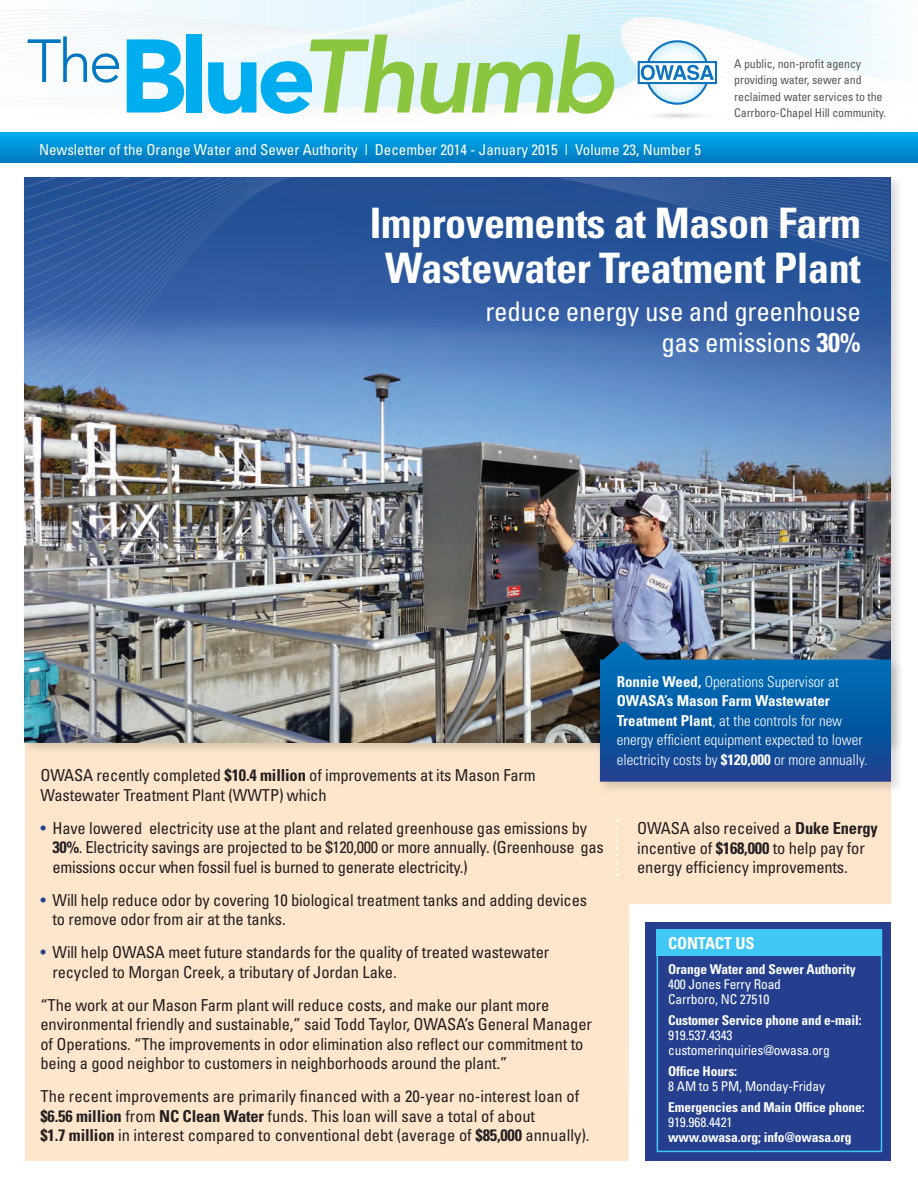
<style>
.page{position:relative;width:918px;height:1188px;background:#fff}
.page>*{position:absolute;margin:0;border:0;box-sizing:border-box;transform-origin:0 0}
.t1{font:700 condensed 42px "Univers";letter-spacing:-.01em;color:#fff}
.t2{font:condensed 27px "Univers";letter-spacing:-.01em;color:#fff}
.t3{font:condensed 16.5px/19.5px "Univers";letter-spacing:-.01em;color:#231f20}
.t4{font:700 condensed 16.5px "Univers";letter-spacing:-.01em;color:#fff}
.t5{font:300 condensed 15px "Univers";color:#fff}
.t6{font:condensed 15px "Univers";color:#fff}
.t7{font:700 condensed 15px "Univers";color:#fff}
.t8{font:700 condensed 13.5px "Univers";letter-spacing:-.01em;color:#fff}
.t9{font:condensed 13.5px "Univers";letter-spacing:-.01em;color:#fff}
.t10{font:condensed 12px/16.5px "Univers";letter-spacing:-.01em;color:#57585a}
.s1{font-weight:700}
.s2{color:#253f8e}
</style>
<div class="page">
<div style="left:25px;top:756px;width:866px;height:405px;background:#fee6cc"></div>
<div style="left:21px;top:174px;width:883px;height:582px;background:#231f20;opacity:.18"></div>
<img style="left:25px;top:177px;width:866px;height:565px">
<img style="left:25px;top:443px;width:865px;height:11px">
<img style="left:25px;top:432px;width:865px;height:11px">
<svg style="left:25px;top:420px;width:865px;height:12px;background:#7f9fc1"></svg>
<svg style="left:25px;top:409px;width:865px;height:11px;background:#7ca2cd"></svg>
<svg style="left:25px;top:398px;width:865px;height:11px;background:#6e96c4"></svg>
<svg style="left:25px;top:386px;width:865px;height:12px;background:#678fc0"></svg>
<svg style="left:25px;top:375px;width:865px;height:11px;background:#648fc6"></svg>
<svg style="left:25px;top:364px;width:865px;height:11px;background:#5f8ac5"></svg>
<svg style="left:25px;top:352px;width:865px;height:12px;background:#5a84c1"></svg>
<svg style="left:25px;top:341px;width:865px;height:11px;background:#527dbb"></svg>
<svg style="left:25px;top:330px;width:865px;height:11px;background:#4a73b5"></svg>
<svg style="left:25px;top:318px;width:865px;height:12px;background:#3f67ad"></svg>
<svg style="left:25px;top:307px;width:865px;height:11px;background:#375fa6"></svg>
<svg style="left:25px;top:295px;width:865px;height:12px;background:#325ca2"></svg>
<svg style="left:25px;top:284px;width:865px;height:11px;background:#305aa0"></svg>
<svg style="left:25px;top:273px;width:865px;height:11px;background:#2e589e"></svg>
<svg style="left:25px;top:270px;width:865px;height:3px;background:#2d579c"></svg>
<svg style="left:25px;top:177px;width:865px;height:93px;background:#285497"></svg>
<svg style="left:0;top:132px;width:620px;height:1px"></svg>
<svg style="left:0;top:0;width:620px;height:104px"></svg>
<svg style="left:28px;top:36px;width:91px;height:47px"></svg>
<svg style="left:127px;top:39px;width:57px;height:74px"></svg>
<div style="left:187px;top:34px;width:15px;height:79px;background:#00aeef"></div>
<svg style="left:208px;top:34px;width:408px;height:80px;background:#b4e0c5"></svg>
<svg style="left:620px;top:0;width:298px;height:133px"></svg>
<svg style="left:627px;top:110px;width:100px;height:11px"></svg>
<svg style="left:646px;top:41px;width:63px;height:63px"></svg>
<div style="left:645px;top:40px;width:65px;height:65px;border:2px solid #1074bc;border-radius:50%"></div>
<div style="left:639px;top:62px;width:77px;height:21px;background:#fff"></div>
<div style="left:638px;top:61px;width:79px;height:23px;border:2px solid #1074bc"></div>
<svg style="left:641px;top:65px;width:73px;height:15px"></svg>
<div style="left:0;top:133px;width:918px;height:30px;background:linear-gradient(to bottom,#00adee,#007ac2)"></div>
<div style="left:39px;top:142px;width:669px;height:22px;background:#231f20;opacity:.15"></div>
<div style="left:646px;top:922px;width:245px;height:239px;background:#253f8e"></div>
<div style="left:657px;top:930px;width:225px;height:222px;border:2px solid #40c7f4"></div>
<div style="left:657px;top:930px;width:225px;height:26px;background:#40c7f4"></div>
<div style="left:596px;top:638px;width:308px;height:156px;background:#231f20;opacity:.18"></div>
<svg style="left:600px;top:641px;width:291px;height:141px;background:#175d9f"></svg>
<div style="left:612px;top:816px;width:18px;height:71px;background:#fde5cb"></div>
<svg style="left:616px;top:828px;width:2px;height:48px"></svg>
<p class="t6" style="left:39px;top:140px;width:664px">Newsletter of the Orange Water and Sewer Authority | December 2014 - January 2015 | Volume 23, Number 5</p>
<p class="t10" style="left:734px;top:55px;width:128px">A public, non-profit agency</p>
<p class="t10" style="left:734px;top:72px;width:153px">providing water, sewer and reclaimed water services to the<br>Carrboro-Chapel Hill community.</p>
<p class="t1" style="left:370px;top:197px;width:493px">Improvements at Mason Farm</p>
<p class="t1" style="left:385px;top:242px;width:477px">Wastewater Treatment Plant</p>
<p class="t2" style="left:485px;top:294px;width:377px">reduce energy use and greenhouse</p>
<p class="t2" style="left:661px;top:325px;width:201px">gas emissions <span class="s1">30%</span></p>
<p class="t3" style="left:40px;top:765px;width:497px">OWASA recently completed <span class="s1">$10.4 million</span> of improvements at its Mason Farm</p>
<p class="t3" style="left:40px;top:785px;width:288px">Wastewater Treatment Plant (WWTP) which</p>
<p class="t3" style="left:52px;top:818px;width:553px;text-indent:-12px"><span class="s2">•</span> Have lowered electricity use at the plant and related greenhouse gas emissions by<br><span class="s1">30%</span>. Electricity savings are projected to be $120,000 or more annually. (Greenhouse gas emissions occur when fossil fuel is burned to generate electricity.)</p>
<p class="t3" style="left:40px;top:890px;width:548px"><span class="s2">•</span> Will help reduce odor by covering 10 biological treatment tanks and adding devices</p>
<p class="t3" style="left:52px;top:909px;width:235px">to remove odor from air at the tanks.</p>
<p class="t3" style="left:40px;top:942px;width:510px"><span class="s2">•</span> Will help OWASA meet future standards for the quality of treated wastewater</p>
<p class="t3" style="left:52px;top:962px;width:346px">recycled to Morgan Creek, a tributary of Jordan Lake.</p>
<p class="t3" style="left:40px;top:995px;width:511px">“The work at our Mason Farm plant will reduce costs, and make our plant more</p>
<p class="t3" style="left:40px;top:1014px;width:553px">environmental friendly and sustainable,” said Todd Taylor, OWASA’s General Manager</p>
<p class="t3" style="left:40px;top:1034px;width:544px">of Operations. “The improvements in odor elimination also reflect our commitment to</p>
<p class="t3" style="left:40px;top:1053px;width:469px">being a good neighbor to customers in neighborhoods around the plant.”</p>
<p class="t3" style="left:40px;top:1086px;width:540px">The recent improvements are primarily financed with a 20-year no-interest loan of <span class="s1">$6.56 million</span> from <span class="s1">NC Clean Water</span> funds. This loan will save a total of about</p>
<p class="t3" style="left:40px;top:1125px;width:551px"><span class="s1">$1.7 million</span> in interest compared to conventional debt (average of <span class="s1">$85,000</span> annually).</p>
<p class="t5" style="left:617px;top:672px;width:224px"><span class="s1">Ronnie Weed,</span> Operations Supervisor at</p>
<p class="t7" style="left:617px;top:692px;width:215px">OWASA’s Mason Farm Wastewater</p>
<p class="t5" style="left:617px;top:711px;width:227px"><span class="s1">Treatment Plant</span>, at the controls for new</p>
<p class="t5" style="left:617px;top:731px;width:247px">energy efficient equipment expected to lower</p>
<p class="t5" style="left:617px;top:750px;width:252px">electricity costs by <span class="s1">$120,000</span> or more annually.</p>
<p class="t3" style="left:637px;top:818px;width:242px">OWASA also received a <span class="s1">Duke Energy </span>incentive of <span class="s1">$168,000</span> to help pay for energy efficiency improvements.</p>
<p class="t4" style="left:668px;top:933px;width:88px">CONTACT US</p>
<p class="t8" style="left:668px;top:961px;width:189px">Orange Water and Sewer Authority</p>
<p class="t9" style="left:668px;top:976px;width:114px">400 Jones Ferry Road</p>
<p class="t9" style="left:668px;top:991px;width:103px">Carrboro, NC 27510</p>
<p class="t8" style="left:668px;top:1012px;width:195px">Customer Service phone and e-mail:</p>
<p class="t9" style="left:668px;top:1027px;width:66px">919.537.4343</p>
<p class="t9" style="left:668px;top:1042px;width:163px">customerinquiries@owasa.org</p>
<p class="t8" style="left:668px;top:1063px;width:70px">Office Hours:</p>
<p class="t9" style="left:668px;top:1078px;width:158px">8 AM to 5 PM, Monday-Friday</p>
<p class="t8" style="left:668px;top:1099px;width:198px">Emergencies and Main Office phone:</p>
<p class="t9" style="left:668px;top:1114px;width:66px">919.968.4421</p>
<p class="t8" style="left:668px;top:1129px;width:185px">www.owasa.org; info@owasa.org</p>
</div>
